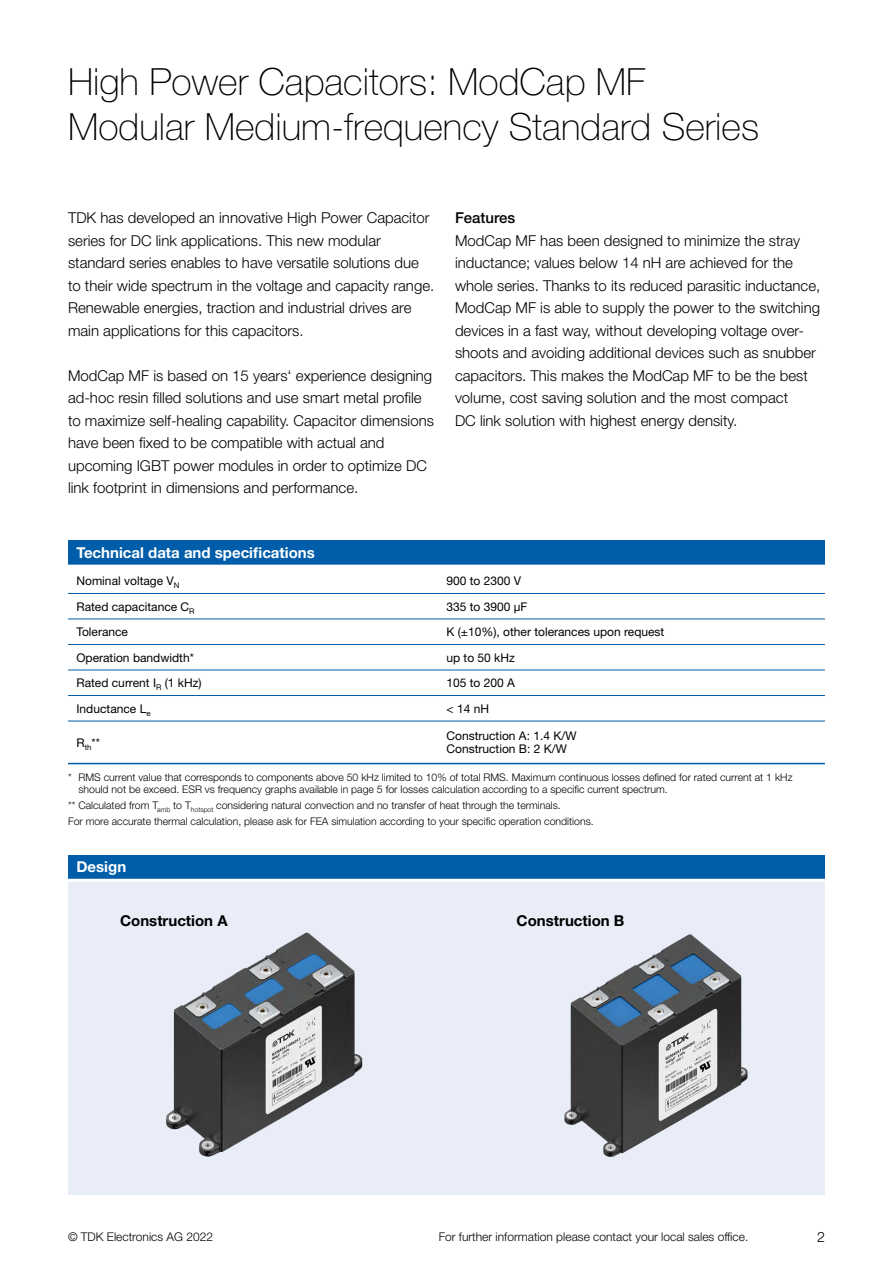
<style>
.page{position:relative;width:893px;height:1263px;background:#fff}
.page>*{position:absolute;margin:0;border:0;box-sizing:border-box;transform-origin:0 0}
.t1{font:100 37.5px/45px "Helvetica Neue LT Std";color:#000}
.t2{font:300 15px/22.5px "Helvetica Neue LT Std";color:#000}
.t3{font:700 15px "Helvetica Neue LT Std";color:#fff}
.t4{font:700 15px "Helvetica Neue LT Std";color:#000}
.t5{font:500 15px "Helvetica Neue LT Std";color:#000}
.t6{font:300 14.25px "Helvetica Neue LT Std";color:#000}
.t7{font:12px/13.5px "Helvetica Neue LT Std";color:#000}
.t8{font:300 12px "Helvetica Neue LT Std";color:#000}
.t9{font:300 10.5px/12px "Helvetica Neue LT Std";color:#000}
</style>
<div class="page">
<div style="left:68px;top:855px;width:757px;height:25px;background:#005da9"></div>
<div style="left:68px;top:880px;width:757px;height:315px;background:#e9edf8"></div>
<hr style="left:68px;top:879px;width:757px;height:3px;background:#fff">
<div style="left:68px;top:541px;width:757px;height:25px;background:#005da9"></div>
<svg style="left:68px;top:592px;width:757px;height:171px"></svg>
<hr style="left:68px;top:565px;width:370px;height:3px;background:#fff">
<hr style="left:438px;top:565px;width:387px;height:3px;background:#fff">
<hr style="left:68px;top:593px;width:370px;height:1px;background:#005da9">
<hr style="left:438px;top:593px;width:387px;height:1px;background:#005da9">
<hr style="left:68px;top:619px;width:370px;height:1px;background:#005da9">
<hr style="left:438px;top:619px;width:387px;height:1px;background:#005da9">
<hr style="left:68px;top:644px;width:370px;height:1px;background:#005da9">
<hr style="left:438px;top:644px;width:387px;height:1px;background:#005da9">
<hr style="left:68px;top:670px;width:370px;height:1px;background:#005da9">
<hr style="left:438px;top:670px;width:387px;height:1px;background:#005da9">
<hr style="left:68px;top:695px;width:370px;height:1px;background:#005da9">
<hr style="left:438px;top:695px;width:387px;height:1px;background:#005da9">
<hr style="left:68px;top:721px;width:370px;height:1px;background:#005da9">
<hr style="left:438px;top:721px;width:387px;height:1px;background:#005da9">
<hr style="left:68px;top:763px;width:370px;height:1px;background:#005da9">
<hr style="left:438px;top:763px;width:387px;height:1px;background:#005da9">
<img style="left:564px;top:934px;width:184px;height:223px">
<img style="left:166px;top:932px;width:197px;height:225px">
<h1 class="t1" style="left:68px;top:59px;width:693px">High Power Capacitors: ModCap MF<br>Modular Medium-frequency Standard Series</h1>
<p class="t2" style="left:68px;top:206px;width:368px">TDK has developed an innovative High Power Capacitor series for DC link applications. This new modular standard series enables to have versatile solutions due to their wide spectrum in the voltage and capacity range.<br>Renewable energies, traction and industrial drives are main applications for this capacitors.</p>
<p class="t2" style="left:68px;top:364px;width:367px">ModCap MF is based on 15 years‘ experience designing ad-hoc resin filled solutions and use smart metal profile to maximize self-healing capability. Capacitor dimensions have been fixed to be compatible with actual and upcoming IGBT power modules in order to optimize DC link footprint in dimensions and performance.</p>
<p class="t5" style="left:455px;top:209px;width:62px">Features</p>
<p class="t2" style="left:455px;top:229px;width:367px">ModCap MF has been designed to minimize the stray inductance; values below 14 nH are achieved for the whole series. Thanks to its reduced parasitic inductance, ModCap MF is able to supply the power to the switching devices in a fast way, without developing voltage over&shy;shoots and avoiding additional devices such as snubber capacitors. This makes the ModCap MF to be the best volume, cost saving solution and the most compact<br>DC link solution with highest energy density.</p>
<p class="t3" style="left:77px;top:543px;width:240px">Technical data and specifications</p>
<p class="t7" style="left:77px;top:573px;width:104px">Nominal voltage V<sub>N</sub></p>
<p class="t7" style="left:446px;top:573px;width:76px">900 to 2300 V</p>
<p class="t7" style="left:77px;top:599px;width:120px">Rated capacitance C<sub>R</sub></p>
<p class="t7" style="left:446px;top:599px;width:82px">335 to 3900 μF</p>
<p class="t7" style="left:77px;top:625px;width:53px">Tolerance</p>
<p class="t7" style="left:446px;top:625px;width:219px">K (±10%), other tolerances upon request</p>
<p class="t7" style="left:77px;top:650px;width:119px">Operation bandwidth*</p>
<p class="t7" style="left:446px;top:650px;width:70px">up to 50 kHz</p>
<p class="t7" style="left:77px;top:676px;width:127px">Rated current I<sub>R</sub> (1 kHz)</p>
<p class="t7" style="left:446px;top:676px;width:70px">105 to 200 A</p>
<p class="t7" style="left:77px;top:701px;width:75px">Inductance L<sub>e</sub></p>
<p class="t7" style="left:446px;top:701px;width:44px">&lt; 14 nH</p>
<p class="t7" style="left:77px;top:735px;width:25px">R<sub>th</sub>**</p>
<p class="t7" style="left:446px;top:728px;width:132px">Construction A: 1.4 K/W<br>Construction B: 2 K/W</p>
<p class="t9" style="left:79px;top:771px;width:715px;text-indent:-10px">* RMS current value that corresponds to components above 50 kHz limited to 10% of total RMS. Maximum continuous losses defined for rated current at 1 kHz should not be exceed. ESR vs frequency graphs available in page 5 for losses calculation according to a specific current spectrum.</p>
<p class="t9" style="left:68px;top:797px;width:527px;line-height:16.2px">** Calculated from T<sub>amb</sub> to T<sub>hotspot</sub> considering natural convection and no transfer of heat through the terminals.<br>For more accurate thermal calculation, please ask for FEA simulation according to your specific operation conditions.</p>
<p class="t3" style="left:77px;top:857px;width:51px">Design</p>
<p class="t4" style="left:120px;top:911px;width:109px">Construction A</p>
<p class="t4" style="left:517px;top:911px;width:109px">Construction B</p>
<p class="t8" style="left:68px;top:1229px;width:146px">© TDK Electronics AG 2022</p>
<p class="t8" style="left:439px;top:1229px;width:311px">For further information please contact your local sales office.</p>
<p class="t6" style="left:817px;top:1228px;width:9px">2</p>
</div>
